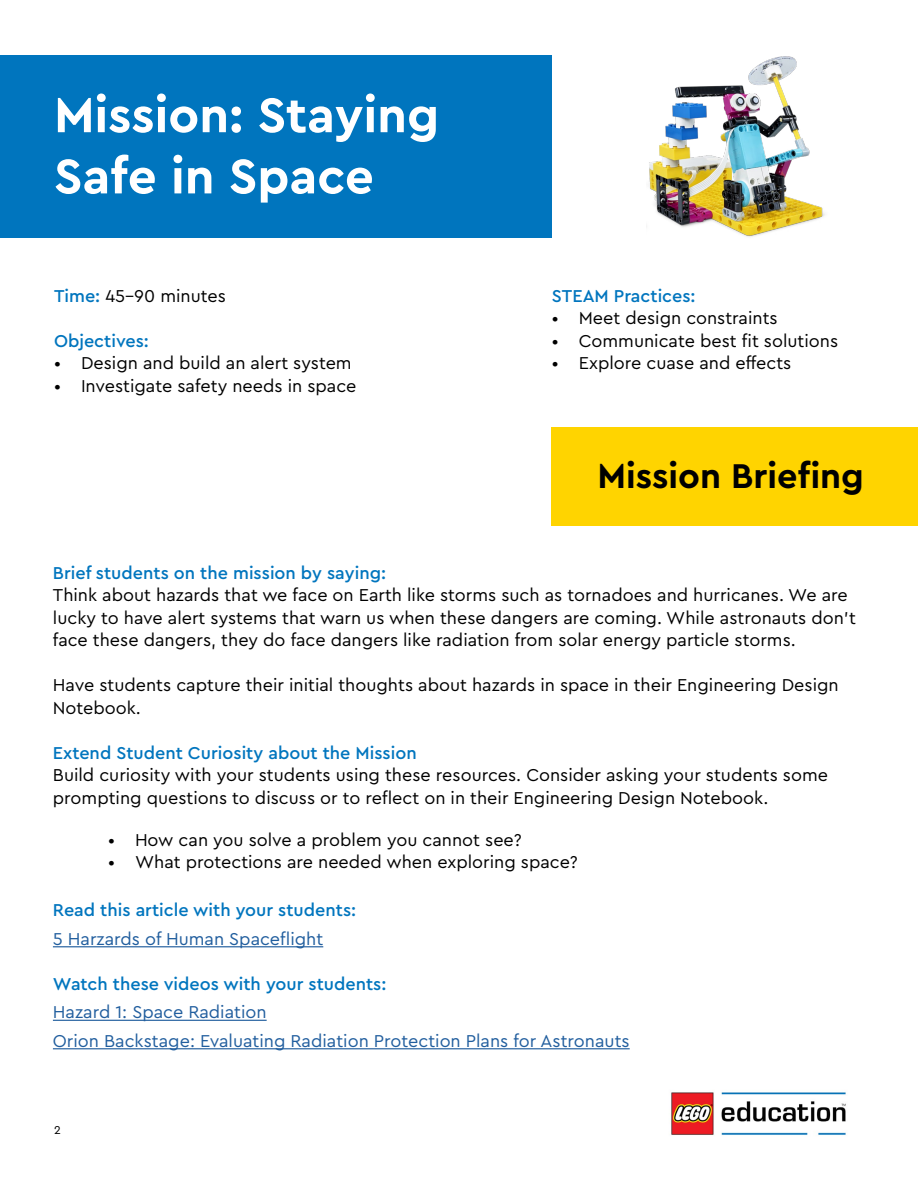
<style>
.page{position:relative;width:918px;height:1188px;background:#fff}
.page>*{position:absolute;margin:0;border:0;box-sizing:border-box;transform-origin:0 0}
.t1{font:700 51px/61.2px "Cera Pro";color:#fff}
.t2{font:700 36px "Cera Pro";color:#000}
.t3{font:18px/22.5px "Cera Pro";color:#000}
.t4{font:500 18px "Cera Pro";color:#0075be}
.t5{font:18px/28.5px "Cera Pro";color:#215e9e}
.t6{font:12px "Cera Pro";color:#000}
.s1{font-weight:500;color:#0075be}
</style>
<div class="page">
<div style="left:0;top:56px;width:552px;height:182px;background:#0075be"></div>
<div style="left:552px;top:427px;width:366px;height:99px;background:#ffd400"></div>
<img style="left:649px;top:56px;width:176px;height:181px">
<img style="left:671px;top:1092px;width:175px;height:43px">
<hr style="left:53px;top:946px;width:270px;height:1px;background:#215e9e">
<hr style="left:53px;top:1020px;width:214px;height:1px;background:#215e9e">
<hr style="left:53px;top:1048px;width:577px;height:1px;background:#215e9e">
<h1 class="t1" style="left:54px;top:82px;width:387px">Mission: Staying<br>Safe in Space</h1>
<p class="t3" style="left:54px;top:284px;width:173px"><span class="s1">Time:</span> 45-90 minutes</p>
<p class="t4" style="left:54px;top:329px;width:97px">Objectives:</p>
<p class="t3" style="left:54px;top:351px;width:299px">• Design and build an alert system</p>
<p class="t3" style="left:54px;top:374px;width:304px">• Investigate safety needs in space</p>
<p class="t4" style="left:552px;top:284px;width:145px">STEAM Practices:</p>
<p class="t3" style="left:552px;top:306px;width:227px">• Meet design constraints</p>
<p class="t3" style="left:552px;top:329px;width:288px">• Communicate best fit solutions</p>
<p class="t3" style="left:552px;top:351px;width:241px">• Explore cuase and effects</p>
<h2 class="t2" style="left:597px;top:452px;width:268px">Mission Briefing</h2>
<p class="t4" style="left:53px;top:561px;width:335px">Brief students on the mission by saying:</p>
<p class="t3" style="left:53px;top:583px;width:805px">Think about hazards that we face on Earth like storms such as tornadoes and hurricanes. We are lucky to have alert systems that warn us when these dangers are coming. While astronauts don’t face these dangers, they do face dangers like radiation from solar energy particle storms.</p>
<p class="t3" style="left:53px;top:673px;width:787px">Have students capture their initial thoughts about hazards in space in their Engineering Design<br>Notebook.</p>
<p class="t4" style="left:53px;top:741px;width:365px">Extend Student Curiosity about the Mission</p>
<p class="t3" style="left:53px;top:763px;width:777px">Build curiosity with your students using these resources. Consider asking your students some prompting questions to discuss or to reflect on in their Engineering Design Notebook.</p>
<p class="t3" style="left:108px;top:828px;width:415px">• How can you solve a problem you cannot see?</p>
<p class="t3" style="left:108px;top:850px;width:471px">• What protections are needed when exploring space?</p>
<p class="t4" style="left:53px;top:898px;width:305px">Read this article with your students:</p>
<p class="t5" style="left:53px;top:924px;width:272px">5 Harzards of Human Spaceflight</p>
<p class="t4" style="left:53px;top:972px;width:335px">Watch these videos with your students:</p>
<p class="t5" style="left:53px;top:997px;width:578px">Hazard 1: Space Radiation<br>Orion Backstage: Evaluating Radiation Protection Plans for Astronauts</p>
<p class="t6" style="left:54px;top:1122px;width:8px">2</p>
</div>
